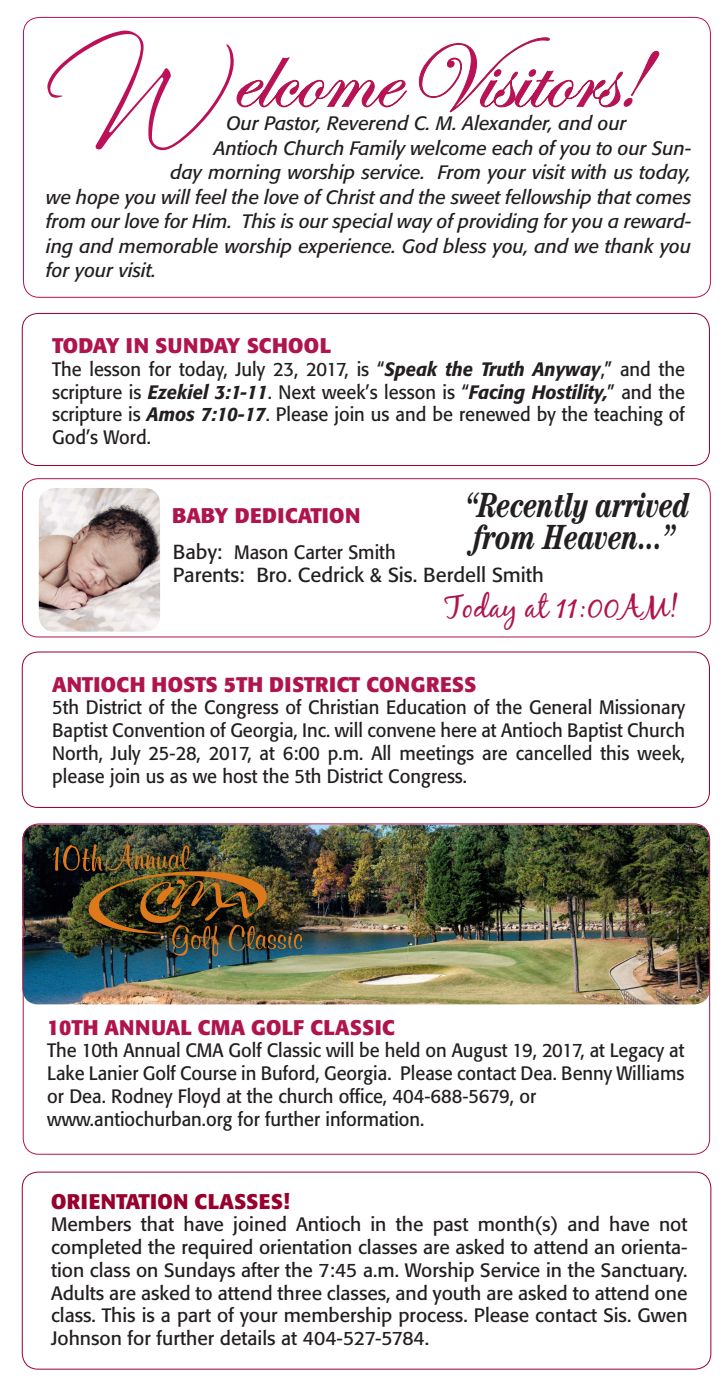
<style>
.page{position:relative;width:725px;height:1385px;background:#fff}
.page>*{position:absolute;margin:0;border:0;box-sizing:border-box;transform-origin:0 0}
.t1{font:italic 700 condensed 35px "Century";color:#231f20;scale:.9 1}
.t2{font:31.5px "Black Jack";color:#af144d}
.t3{font:700 21px "Formata";color:#af144d}
.t4{font:700 21px "Formata";letter-spacing:.02em;color:#af144d}
.t5{font:700 21px "Formata";letter-spacing:.02em;color:#98012d}
.t6{font:20.12px "Formata";color:#231f20}
.t7{font:19.25px/22.8px "Formata";color:#231f20;text-align:justify;scale:.95 1}
.t8{font:19.25px/22.8px "Formata";color:#231f20;text-align:justify}
.t9{font:italic 19.25px "Formata";color:#231f20}
.s1{font-weight:500;font-style:italic}
.s2{font-size:20.12px}
</style>
<div class="page">
<img style="left:22px;top:824px;width:688px;height:180px">
<img style="left:53px;top:844px;width:251px;height:113px">
<div style="left:22px;top:313px;width:688px;height:153px;border:1px solid #98012d;border-radius:16px"></div>
<div style="left:22px;top:651px;width:688px;height:157px;border:1px solid #98012d;border-radius:16px"></div>
<svg style="left:47px;top:30px;width:612px;height:120px"></svg>
<div style="left:22px;top:1171px;width:689px;height:198px;border:1px solid #98012d;border-radius:16px"></div>
<div style="left:22px;top:478px;width:689px;height:159px;border:1px solid #af144d;border-radius:16px"></div>
<img style="left:39px;top:488px;width:121px;height:143px">
<p class="t9" style="left:226px;top:112px;width:402px">Our Pastor, Reverend C. M. Alexander, and our</p>
<p class="t9" style="left:214px;top:136px;width:479px">Antioch Church Family welcome each of you to our Sun-</p>
<p class="t9" style="left:170px;top:161px;width:522px">day morning worship service. From your visit with us today,</p>
<p class="t9" style="left:46px;top:185px;width:647px">we hope you will feel the love of Christ and the sweet fellowship that comes</p>
<p class="t9" style="left:46px;top:210px;width:647px">from our love for Him. This is our special way of providing for you a reward-</p>
<p class="t9" style="left:46px;top:234px;width:646px">ing and memorable worship experience. God bless you, and we thank you</p>
<p class="t9" style="left:46px;top:259px;width:111px">for your visit.</p>
<p class="t4" style="left:52px;top:332px;width:280px">TODAY IN SUNDAY SCHOOL</p>
<p class="t7" style="left:52px;top:357px;width:668px">The lesson for today, July 23, 2017, is “<span class="s1">Speak the Truth Anyway</span>,” and the scripture is <span class="s1">Ezekiel 3:1-11</span>. Next week’s lesson is “<span class="s1">Facing Hostility,</span>” and the scripture is <span class="s1">Amos 7:10-17</span>. Please join us and be renewed by the teaching of God’s Word.</p>
<p class="t1" style="left:466px;top:485px;width:251px">“Recently arrived</p>
<p class="t1" style="left:474px;top:516px;width:225px">from Heaven...”</p>
<p class="t2" style="left:444px;top:587px;width:235px">Today at 11:00AM!</p>
<p class="t3" style="left:172px;top:502px;width:190px">BABY DEDICATION</p>
<p class="t7" style="left:173px;top:541px;width:236px"><span class="s2">Baby:</span> Mason Carter Smith</p>
<p class="t6" style="left:173px;top:562px;width:373px">Parents: Bro. Cedrick &amp; Sis. Berdell Smith</p>
<p class="t3" style="left:52px;top:671px;width:426px">ANTIOCH HOSTS 5TH DISTRICT CONGRESS</p>
<p class="t7" style="left:52px;top:696px;width:668px">5th District of the Congress of Christian Education of the General Missionary Baptist Convention of Georgia, Inc. will convene here at Antioch Baptist Church North, July 25-28, 2017, at 6:00 p.m. All meetings are cancelled this week, please join us as we host the 5th District Congress.</p>
<p class="t3" style="left:47px;top:1014px;width:349px">10TH ANNUAL CMA GOLF CLASSIC</p>
<p class="t7" style="left:47px;top:1039px;width:672px">The 10th Annual CMA Golf Classic will be held on August 19, 2017, at Legacy at Lake Lanier Golf Course in Buford, Georgia. Please contact Dea. Benny Williams or Dea. Rodney Floyd at the church office, 404-688-5679, or</p>
<p class="t7" style="left:47px;top:1107px;width:399px">www.antiochurban.org for further information.</p>
<p class="t5" style="left:51px;top:1187px;width:240px">ORIENTATION CLASSES!</p>
<p class="t8" style="left:51px;top:1213px;width:638px">Members that have joined Antioch in the past month(s) and have not completed the required orientation classes are asked to attend an orienta&shy;tion class on Sundays after the 7:45 a.m. Worship Service in the Sanctuary.<br>Adults are asked to attend three classes, and youth are asked to attend one class. This is a part of your membership process. Please contact Sis. Gwen Johnson for further details at 404-527-5784.</p>
</div>
